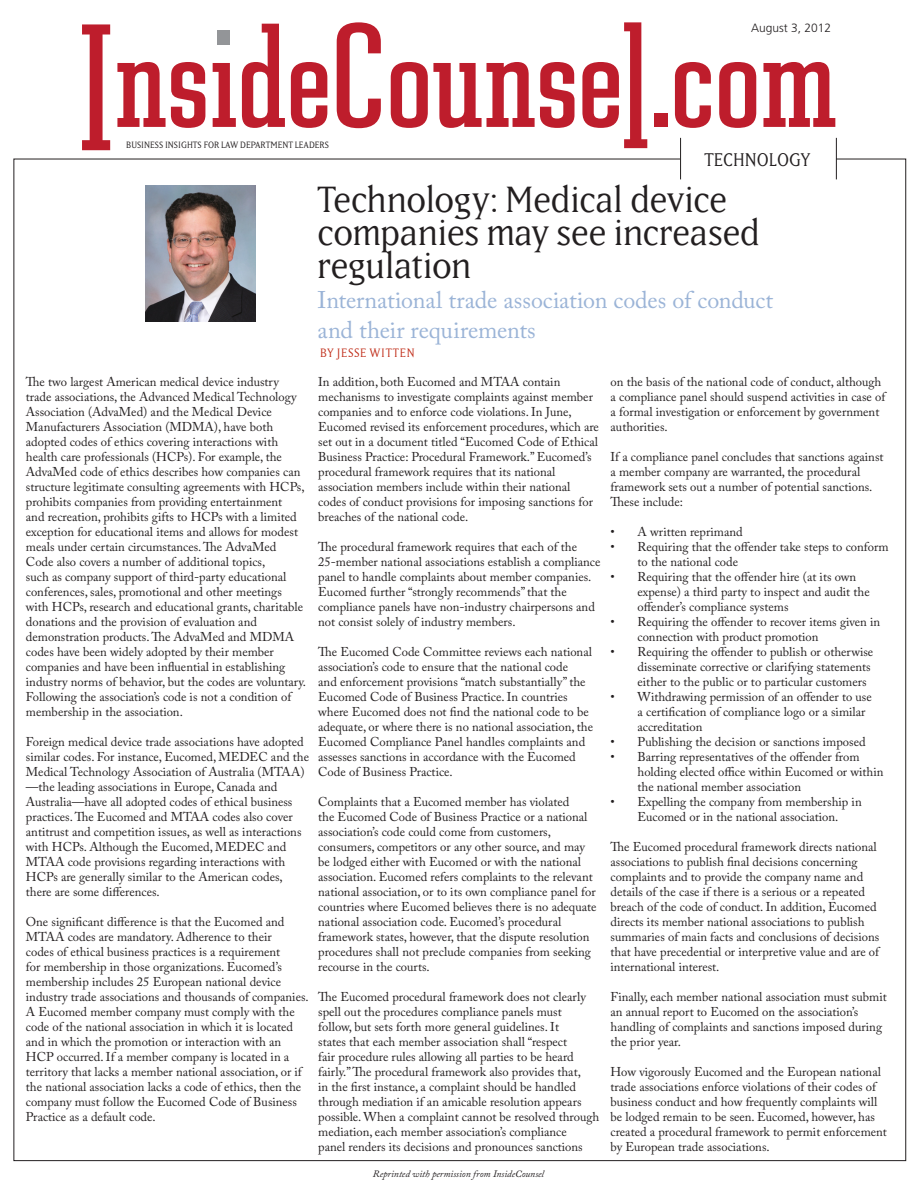
<style>
.page{position:relative;width:918px;height:1188px;background:#fff}
.page>*{position:absolute;margin:0;border:0;box-sizing:border-box;transform-origin:0 0}
.dept_hed{font:36px/33px "Matrix II Book";letter-spacing:-.01em;color:#231f20}
.dept_hed-2{font:24px/30px "Adobe Caslon Pro";letter-spacing:-.005em;color:#9bb4d7}
.t1{font:18px "Matrix";color:#231f20}
.t2{font:12.75px/15px "Adobe Caslon Pro";color:#231f20}
.dept_hed-3{font:12px "Matrix II Book";letter-spacing:.05em;color:#c02d19}
.t3{font:300 12px "Frutiger";color:#231f20}
.t4{font:italic 9.75px "Adobe Caslon Pro";color:#231f20}
.t5{font:9px "Matrix";color:#231f20}
</style>
<div class="page">
<svg style="left:82px;top:24px;width:28px;height:126px"></svg>
<svg style="left:117px;top:62px;width:88px;height:66px"></svg>
<svg style="left:213px;top:63px;width:23px;height:64px"></svg>
<svg style="left:242px;top:24px;width:43px;height:104px"></svg>
<svg style="left:291px;top:62px;width:36px;height:66px"></svg>
<svg style="left:337px;top:22px;width:44px;height:106px"></svg>
<svg style="left:391px;top:62px;width:183px;height:66px"></svg>
<svg style="left:582px;top:22px;width:65px;height:126px"></svg>
<div style="left:654px;top:113px;width:13px;height:14px;background:#be1d2c"></div>
<svg style="left:675px;top:62px;width:36px;height:66px"></svg>
<svg style="left:719px;top:62px;width:37px;height:66px"></svg>
<svg style="left:763px;top:62px;width:72px;height:65px"></svg>
<div style="left:217px;top:30px;width:13px;height:15px;background:#939598"></div>
<svg style="left:649px;top:158px;width:217px;height:1px"></svg>
<img style="left:146px;top:185px;width:109px;height:136px">
<div style="left:681px;top:151px;width:155px;height:15px;background:#fff"></div>
<hr style="left:836px;top:138px;width:1px;height:41px;background:#231f20">
<hr style="left:680px;top:138px;width:1px;height:41px;background:#231f20">
<p class="t5" style="left:126px;top:139px;width:204px">BUSINESS INSIGHTS FOR LAW DEPARTMENT LEADERS</p>
<p class="t3" style="left:751px;top:21px;width:82px">August 3, 2012</p>
<p class="t1" style="left:705px;top:149px;width:108px">TECHNOLOGY</p>
<p class="dept_hed" style="left:318px;top:183px;width:444px">Technology: Medical device companies may see increased regulation</p>
<p class="t2" style="left:26px;top:374px;width:282px">The two largest American medical device industry trade associations, the Advanced Medical Technology Association (AdvaMed) and the Medical Device Manufacturers Association (MDMA), have both adopted codes of ethics covering interactions with health care professionals (HCPs). For example, the AdvaMed code of ethics describes how companies can structure legitimate consulting agreements with HCPs, prohibits companies from providing entertainment<br>and recreation, prohibits gifts to HCPs with a limited exception for educational items and allows for modest meals under certain circumstances. The AdvaMed Code also covers a number of additional topics,<br>such as company support of third-party educational conferences, sales, promotional and other meetings with HCPs, research and educational grants, charitable donations and the provision of evaluation and demonstration products. The AdvaMed and MDMA codes have been widely adopted by their member companies and have been influential in establishing industry norms of behavior, but the codes are voluntary.<br>Following the association’s code is not a condition of membership in the association.</p>
<p class="t2" style="left:26px;top:734px;width:285px">Foreign medical device trade associations have adopted similar codes. For instance, Eucomed, MEDEC and the Medical Technology Association of Australia (MTAA) —the leading associations in Europe, Canada and Australia—have all adopted codes of ethical business practices. The Eucomed and MTAA codes also cover antitrust and competition issues, as well as interactions with HCPs. Although the Eucomed, MEDEC and MTAA code provisions regarding interactions with HCPs are generally similar to the American codes, there are some differences.</p>
<p class="t2" style="left:26px;top:914px;width:284px">One significant difference is that the Eucomed and MTAA codes are mandatory. Adherence to their<br>codes of ethical business practices is a requirement<br>for membership in those organizations. Eucomed’s membership includes 25 European national device industry trade associations and thousands of companies.<br>A Eucomed member company must comply with the code of the national association in which it is located and in which the promotion or interaction with an HCP occurred. If a member company is located in a territory that lacks a member national association, or if the national association lacks a code of ethics, then the company must follow the Eucomed Code of Business Practice as a default code.</p>
<p class="dept_hed-2" style="left:318px;top:285px;width:457px">International trade association codes of conduct and their requirements</p>
<p class="dept_hed-3" style="left:320px;top:346px;width:96px">BY JESSE WITTEN</p>
<p class="t2" style="left:318px;top:374px;width:282px">In addition, both Eucomed and MTAA contain mechanisms to investigate complaints against member companies and to enforce code violations. In June, Eucomed revised its enforcement procedures, which are set out in a document titled “Eucomed Code of Ethical Business Practice: Procedural Framework.” Eucomed’s procedural framework requires that its national association members include within their national codes of conduct provisions for imposing sanctions for breaches of the national code.</p>
<p class="t2" style="left:318px;top:539px;width:284px">The procedural framework requires that each of the 25-member national associations establish a compliance panel to handle complaints about member companies.<br>Eucomed further “strongly recommends” that the compliance panels have non-industry chairpersons and not consist solely of industry members.</p>
<p class="t2" style="left:318px;top:644px;width:276px">The Eucomed Code Committee reviews each national association’s code to ensure that the national code<br>and enforcement provisions “match substantially” the Eucomed Code of Business Practice. In countries where Eucomed does not find the national code to be adequate, or where there is no national association, the Eucomed Compliance Panel handles complaints and assesses sanctions in accordance with the Eucomed Code of Business Practice.</p>
<p class="t2" style="left:318px;top:794px;width:280px">Complaints that a Eucomed member has violated<br>the Eucomed Code of Business Practice or a national association’s code could come from customers, consumers, competitors or any other source, and may be lodged either with Eucomed or with the national association. Eucomed refers complaints to the relevant national association, or to its own compliance panel for countries where Eucomed believes there is no adequate national association code. Eucomed’s procedural framework states, however, that the dispute resolution procedures shall not preclude companies from seeking recourse in the courts.</p>
<p class="t2" style="left:318px;top:989px;width:283px">The Eucomed procedural framework does not clearly spell out the procedures compliance panels must<br>follow, but sets forth more general guidelines. It<br>states that each member association shall “respect<br>fair procedure rules allowing all parties to be heard fairly.” The procedural framework also provides that,<br>in the first instance, a complaint should be handled through mediation if an amicable resolution appears possible. When a complaint cannot be resolved through mediation, each member association’s compliance<br>panel renders its decisions and pronounces sanctions</p>
<p class="t4" style="left:373px;top:1168px;width:173px">Reprinted with permission from InsideCounsel</p>
<p class="t2" style="left:611px;top:374px;width:276px">on the basis of the national code of conduct, although a compliance panel should suspend activities in case of a formal investigation or enforcement by government authorities.</p>
<p class="t2" style="left:611px;top:449px;width:274px">If a compliance panel concludes that sanctions against a member company are warranted, the procedural framework sets out a number of potential sanctions.<br>These include:</p>
<p class="t2" style="left:611px;top:524px;width:134px">• A written reprimand</p>
<p class="t2" style="left:638px;top:539px;width:253px;text-indent:-27px">• Requiring that the offender take steps to conform to the national code</p>
<p class="t2" style="left:638px;top:569px;width:234px;text-indent:-27px">• Requiring that the offender hire (at its own expense) a third party to inspect and audit the offender’s compliance systems</p>
<p class="t2" style="left:638px;top:614px;width:244px;text-indent:-27px">• Requiring the offender to recover items given in connection with product promotion</p>
<p class="t2" style="left:638px;top:644px;width:237px;text-indent:-27px">• Requiring the offender to publish or otherwise disseminate corrective or clarifying statements either to the public or to particular customers</p>
<p class="t2" style="left:638px;top:689px;width:236px;text-indent:-27px">• Withdrawing permission of an offender to use a certification of compliance logo or a similar accreditation</p>
<p class="t2" style="left:611px;top:734px;width:257px">• Publishing the decision or sanctions imposed</p>
<p class="t2" style="left:638px;top:749px;width:247px;text-indent:-27px">• Barring representatives of the offender from holding elected office within Eucomed or within the national member association</p>
<p class="t2" style="left:611px;top:794px;width:253px;text-align:center">• Expelling the company from membership in<br>Eucomed or in the national association.</p>
<p class="t2" style="left:611px;top:839px;width:270px">The Eucomed procedural framework directs national associations to publish final decisions concerning complaints and to provide the company name and details of the case if there is a serious or a repeated breach of the code of conduct. In addition, Eucomed directs its member national associations to publish summaries of main facts and conclusions of decisions that have precedential or interpretive value and are of international interest.</p>
<p class="t2" style="left:611px;top:989px;width:278px">Finally, each member national association must submit an annual report to Eucomed on the association’s handling of complaints and sanctions imposed during the prior year.</p>
<p class="t2" style="left:611px;top:1064px;width:278px">How vigorously Eucomed and the European national trade associations enforce violations of their codes of business conduct and how frequently complaints will be lodged remain to be seen. Eucomed, however, has created a procedural framework to permit enforcement by European trade associations.</p>
</div>
